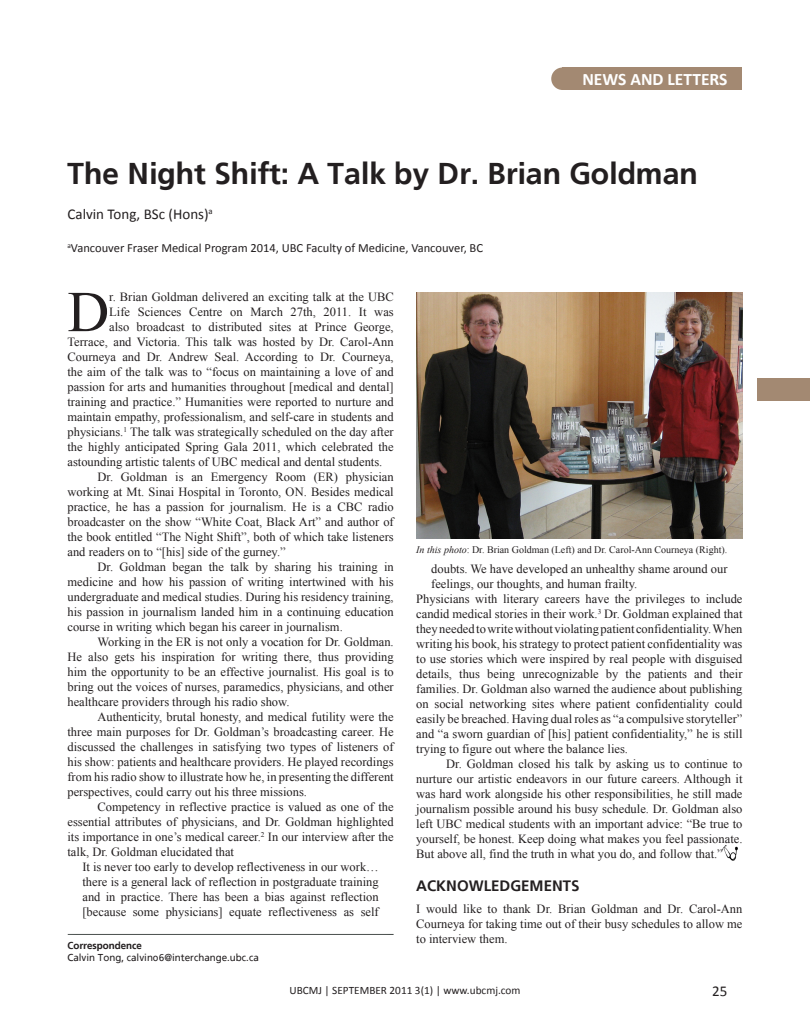
<style>
.page{position:relative;width:810px;height:1035px;background:#fff}
.page>*{position:absolute;margin:0;border:0;box-sizing:border-box;transform-origin:0 0}
.t1{font:57.75px "Times New Roman";color:#231f20}
.t2{font:700 30px "Frutiger Linotype";color:#231f20}
.t3{font:700 17.5px "Calibri";color:#fff}
.t4{font:15px "Calibri";color:#231f20}
.t5{font:700 15px "Frutiger Linotype";color:#231f20}
.t6{font:12.5px/15px "Times New Roman";color:#231f20;text-align:justify}
.t7{font:12.5px "Calibri";color:#231f20}
.t8{font:11.25px "Calibri";color:#231f20}
.t9{font:10px "Times New Roman";color:#231f20}
.t10{font:10px "Frutiger Linotype";color:#231f20}
.t11{font:700 10px "Frutiger Linotype";color:#231f20}
.s1{font-style:italic}
</style>
<div class="page">
<div style="left:562px;top:68px;width:180px;height:22px;background:#a38972"></div>
<div style="left:551px;top:68px;width:23px;height:22px;background:#a38972;border-radius:50%"></div>
<img style="left:723px;top:846px;width:15px;height:15px">
<hr style="left:67px;top:932px;width:329px;height:4px;background:#231f20;opacity:.75">
<img style="left:416px;top:292px;width:326px;height:246px">
<div style="left:758px;top:379px;width:52px;height:22px;background:#a38972"></div>
<p class="t3" style="left:582px;top:68px;width:147px">NEWS AND LETTERS</p>
<p class="t2" style="left:68px;top:155px;width:632px">The Night Shift: A Talk by Dr. Brian Goldman</p>
<p class="t4" style="left:68px;top:205px;width:147px">Calvin Tong, BSc (Hons)<sup>a</sup></p>
<p class="t7" style="left:68px;top:240px;width:417px"><sup>a</sup>Vancouver Fraser Medical Program 2014, UBC Faculty of Medicine, Vancouver, BC</p>
<p class="t1" style="left:68px;top:273px;width:43px">D</p>
<p class="t6" style="left:109px;top:289px;width:286px">r. Brian Goldman delivered an exciting talk at the UBC</p>
<p class="t6" style="left:109px;top:304px;width:286px">Life Sciences Centre on March 27th, 2011. It was</p>
<p class="t6" style="left:109px;top:319px;width:286px">also broadcast to distributed sites at Prince George,</p>
<p class="t6" style="left:68px;top:334px;width:328px">Terrace, and Victoria. This talk was hosted by Dr. Carol-Ann</p>
<p class="t6" style="left:68px;top:349px;width:328px">Courneya and Dr. Andrew Seal. According to Dr. Courneya,</p>
<p class="t6" style="left:68px;top:364px;width:328px">the aim of the talk was to “focus on maintaining a love of and</p>
<p class="t6" style="left:68px;top:379px;width:328px">passion for arts and humanities throughout [medical and dental]</p>
<p class="t6" style="left:68px;top:394px;width:328px">training and practice.” Humanities were reported to nurture and</p>
<p class="t6" style="left:68px;top:409px;width:328px">maintain empathy, professionalism, and self-care in students and</p>
<p class="t6" style="left:68px;top:424px;width:328px">physicians.<sup>1</sup> The talk was strategically scheduled on the day after</p>
<p class="t6" style="left:68px;top:439px;width:328px">the highly anticipated Spring Gala 2011, which celebrated the</p>
<p class="t6" style="left:68px;top:454px;width:316px">astounding artistic talents of UBC medical and dental students.</p>
<p class="t6" style="left:68px;top:469px;width:328px;text-indent:30px">Dr. Goldman is an Emergency Room (ER) physician working at Mt. Sinai Hospital in Toronto, ON. Besides medical practice, he has a passion for journalism. He is a CBC radio broadcaster on the show “White Coat, Black Art” and author of the book entitled “The Night Shift”, both of which take listeners and readers on to “[his] side of the gurney.”</p>
<p class="t6" style="left:68px;top:559px;width:328px;text-indent:30px">Dr. Goldman began the talk by sharing his training in medicine and how his passion of writing intertwined with his undergraduate and medical studies. During his residency training, his passion in journalism landed him in a continuing education course in writing which began his career in journalism.</p>
<p class="t6" style="left:68px;top:634px;width:328px;text-indent:30px">Working in the ER is not only a vocation for Dr. Goldman.<br>He also gets his inspiration for writing there, thus providing him the opportunity to be an effective journalist. His goal is to bring out the voices of nurses, paramedics, physicians, and other healthcare providers through his radio show.</p>
<p class="t6" style="left:68px;top:709px;width:328px;text-indent:30px">Authenticity, brutal honesty, and medical futility were the three main purposes for Dr. Goldman’s broadcasting career. He discussed the challenges in satisfying two types of listeners of his show: patients and healthcare providers. He played recordings from his radio show to illustrate how he, in presenting the different perspectives, could carry out his three missions.</p>
<p class="t6" style="left:68px;top:799px;width:328px;text-indent:30px">Competency in reflective practice is valued as one of the essential attributes of physicians, and Dr. Goldman highlighted its importance in one’s medical career.<sup>2</sup> In our interview after the talk, Dr. Goldman elucidated that</p>
<p class="t6" style="left:82px;top:859px;width:298px">It is never too early to develop reflectiveness in our work… there is a general lack of reflection in postgraduate training and in practice. There has been a bias against reflection [because some physicians] equate reflectiveness as self</p>
<p class="t11" style="left:68px;top:939px;width:76px">Correspondence</p>
<p class="t10" style="left:68px;top:952px;width:193px">Calvin Tong, calvin06@interchange.ubc.ca</p>
<p class="t9" style="left:416px;top:543px;width:313px"><span class="s1">In this photo</span>: Dr. Brian Goldman (Left) and Dr. Carol-Ann Courneya (Right).</p>
<p class="t6" style="left:431px;top:562px;width:298px">doubts. We have developed an unhealthy shame around our feelings, our thoughts, and human frailty.</p>
<p class="t6" style="left:416px;top:592px;width:328px">Physicians with literary careers have the privileges to include candid medical stories in their work.<sup>3</sup> Dr. Goldman explained that they needed to write without violating patient confidentiality. When writing his book, his strategy to protect patient confidentiality was to use stories which were inspired by real people with disguised details, thus being unrecognizable by the patients and their families. Dr. Goldman also warned the audience about publishing on social networking sites where patient confidentiality could easily be breached. Having dual roles as “a compulsive storyteller” and “a sworn guardian of [his] patient confidentiality,” he is still trying to figure out where the balance lies.</p>
<p class="t6" style="left:416px;top:757px;width:328px;text-indent:30px">Dr. Goldman closed his talk by asking us to continue to nurture our artistic endeavors in our future careers. Although it was hard work alongside his other responsibilities, he still made journalism possible around his busy schedule. Dr. Goldman also left UBC medical students with an important advice: “Be true to yourself, be honest. Keep doing what makes you feel passionate.<br>But above all, find the truth in what you do, and follow that.”</p>
<p class="t5" style="left:416px;top:877px;width:165px">ACKNOWLEDGEMENTS</p>
<p class="t6" style="left:416px;top:902px;width:328px">I would like to thank Dr. Brian Goldman and Dr. Carol-Ann Courneya for taking time out of their busy schedules to allow me to interview them.</p>
<p class="t8" style="left:290px;top:983px;width:232px">UBCMJ | SEPTEMBER 2011 3(1) | www.ubcmj.com</p>
<p class="t4" style="left:712px;top:981px;width:17px">25</p>
</div>
